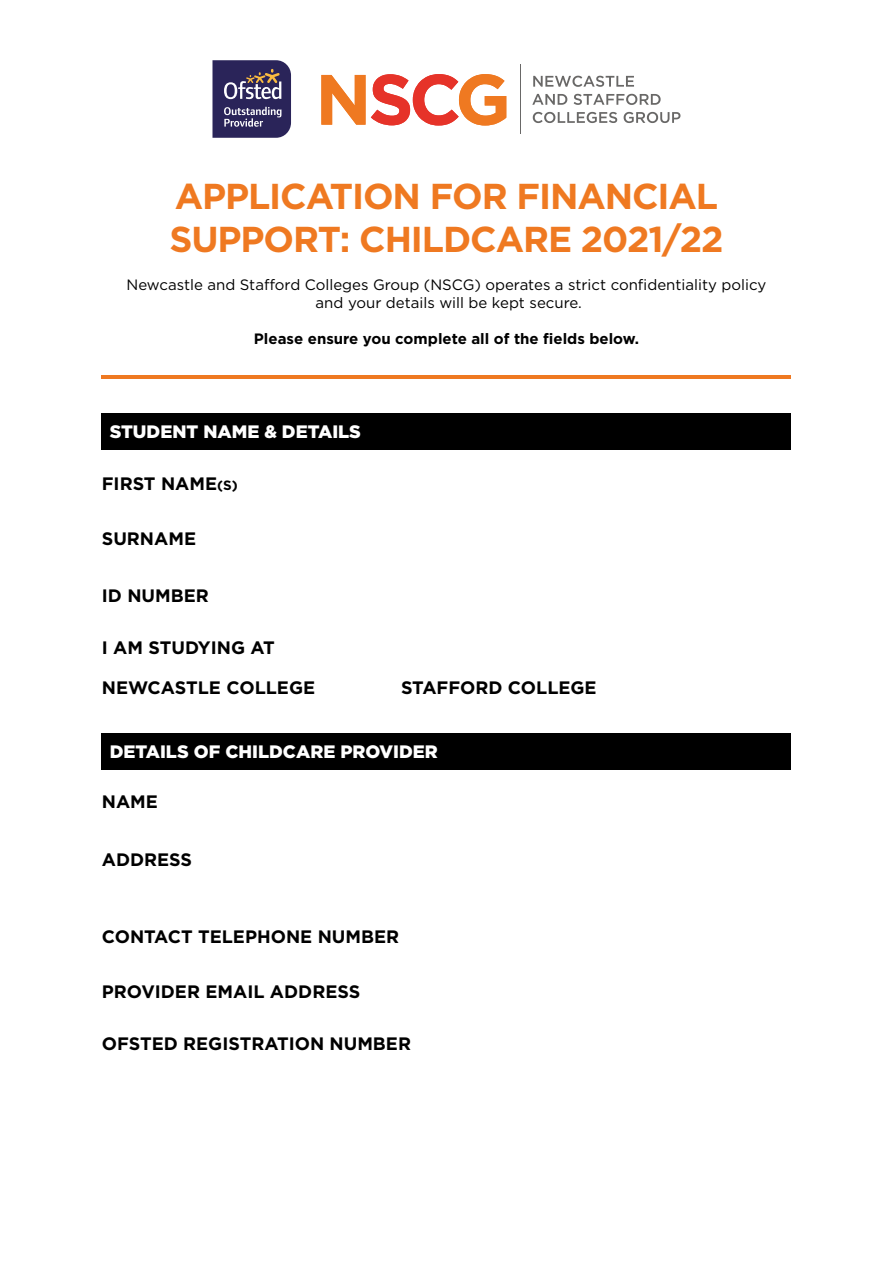
<style>
.page{position:relative;width:893px;height:1263px;background:#fff}
.page>*{position:absolute;margin:0;border:0;box-sizing:border-box;transform-origin:0 0}
.t1{font:700 36px/43.2px "Gotham";letter-spacing:-.03em;color:#ef7921}
.t2{font:700 18px "Gotham Pro";color:#000}
.t3{font:900 18px "Gotham Pro";color:#fff}
.t4{font:15px/18px "Gotham";color:#000;text-align:center}
.t5{font:700 15px "Gotham";color:#000}
.s1{font-size:13.5px}
</style>
<div class="page">
<svg style="left:321px;top:74px;width:185px;height:51px"></svg>
<hr style="left:520px;top:64px;width:1px;height:70px;background:#696867">
<svg style="left:533px;top:76px;width:101px;height:11px"></svg>
<svg style="left:532px;top:94px;width:35px;height:11px"></svg>
<svg style="left:574px;top:94px;width:87px;height:11px"></svg>
<svg style="left:533px;top:112px;width:84px;height:11px"></svg>
<svg style="left:624px;top:112px;width:56px;height:11px"></svg>
<svg style="left:212px;top:60px;width:79px;height:78px;background:#4c466f"></svg>
<hr style="left:102px;top:376px;width:689px;height:3px;background:#ef7921">
<div style="left:102px;top:414px;width:689px;height:36px;background:#000"></div>
<div style="left:102px;top:734px;width:689px;height:36px;background:#000"></div>
<h1 class="t1" style="left:169px;top:175px;width:556px">APPLICATION FOR FINANCIAL<br>SUPPORT: CHILDCARE 2021/22</h1>
<p class="t4" style="left:127px;top:275px;width:641px">Newcastle and Stafford Colleges Group (NSCG) operates a strict confidentiality policy and your details will be kept secure.</p>
<p class="t5" style="left:254px;top:328px;width:387px">Please ensure you complete all of the fields below.</p>
<p class="t3" style="left:110px;top:421px;width:253px">STUDENT NAME &amp; DETAILS</p>
<p class="t2" style="left:102px;top:473px;width:137px">FIRST NAME<span class="s1">(S)</span></p>
<p class="t2" style="left:102px;top:528px;width:96px">SURNAME</p>
<p class="t2" style="left:102px;top:585px;width:109px">ID NUMBER</p>
<p class="t2" style="left:102px;top:637px;width:175px">I AM STUDYING AT</p>
<p class="t2" style="left:102px;top:678px;width:215px">NEWCASTLE COLLEGE</p>
<p class="t2" style="left:401px;top:678px;width:197px">STAFFORD COLLEGE</p>
<p class="t3" style="left:110px;top:741px;width:330px">DETAILS OF CHILDCARE PROVIDER</p>
<p class="t2" style="left:102px;top:791px;width:58px">NAME</p>
<p class="t2" style="left:102px;top:849px;width:92px">ADDRESS</p>
<p class="t2" style="left:102px;top:926px;width:299px">CONTACT TELEPHONE NUMBER</p>
<p class="t2" style="left:102px;top:981px;width:260px">PROVIDER EMAIL ADDRESS</p>
<p class="t2" style="left:102px;top:1033px;width:311px">OFSTED REGISTRATION NUMBER</p>
</div>
